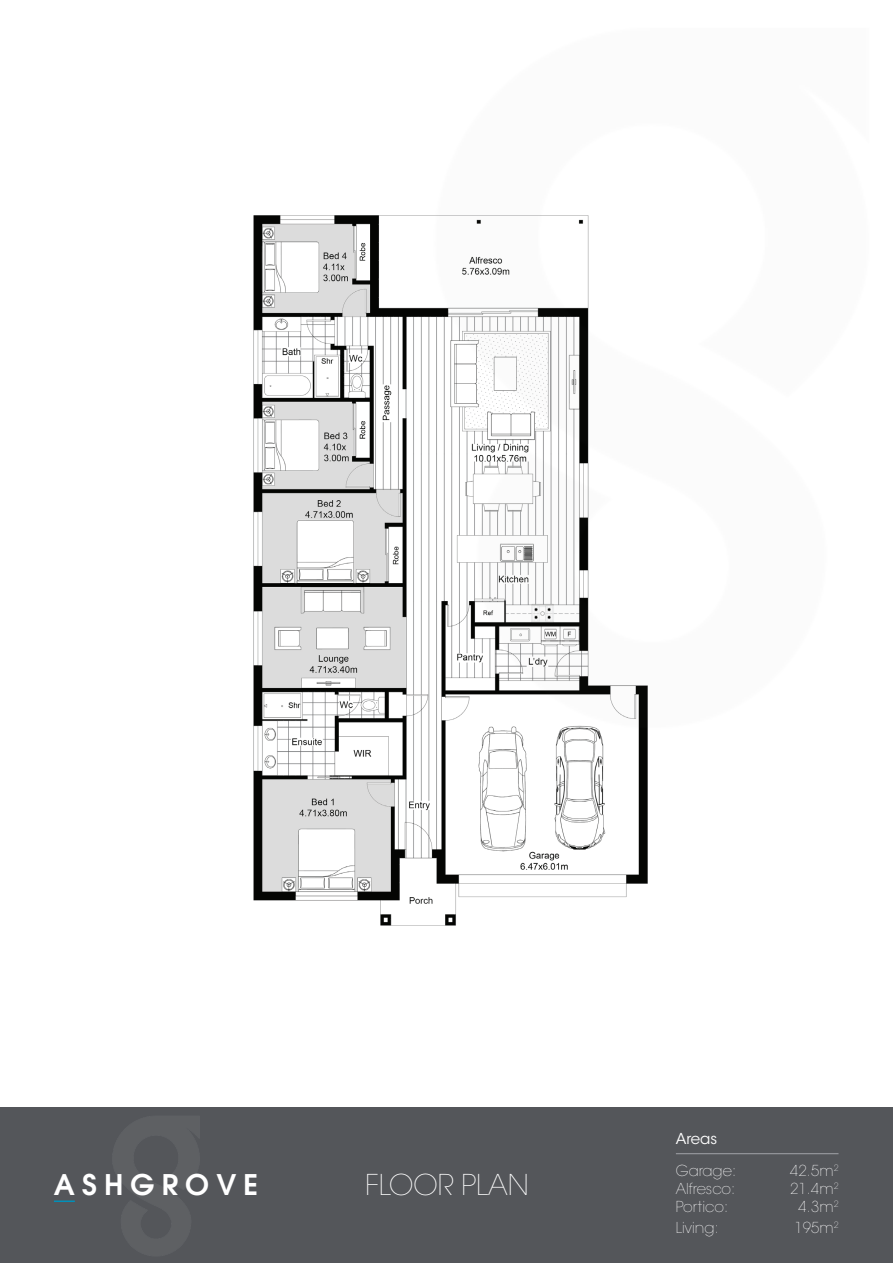
<style>
.page{position:relative;width:893px;height:1263px;background:#54565a}
.page>*{position:absolute;margin:0;border:0;box-sizing:border-box;transform-origin:0 0}
.t1{font:200 28.5px "ITC Avant Garde Std";color:#fff}
.t2{font:600 28.5px "Avant Garde";letter-spacing:.25em;color:#fff}
.t3{font:200 15px "ITC Avant Garde Std";color:#fff}
.t4{font:15px "ITC Avant Garde Std";color:#fff}
</style>
<div class="page">
<div style="left:0;top:0;width:893px;height:166px;background:#fff"></div>
<div style="left:0;top:155px;width:893px;height:952px;background:#fff"></div>
<hr style="left:54px;top:1200px;width:21px;height:2px;background:#0090ba">
<hr style="left:676px;top:1153px;width:162px;height:1px;background:#a2a4a9">
<img style="left:253px;top:215px;width:395px;height:711px">
<h1 class="t2" style="left:54px;top:1165px;width:206px">ASHGROVE</h1>
<h1 class="t1" style="left:365px;top:1167px;width:165px">FLOOR PLAN</h1>
<p class="t4" style="left:676px;top:1129px;width:43px">Areas</p>
<p class="t3" style="left:676px;top:1161px;width:62px">Garage:</p>
<p class="t3" style="left:790px;top:1161px;width:50px">42.5m<sup>2</sup></p>
<p class="t3" style="left:676px;top:1179px;width:61px">Alfresco:</p>
<p class="t3" style="left:790px;top:1179px;width:50px">21.4m<sup>2</sup></p>
<p class="t3" style="left:676px;top:1197px;width:54px">Portico:</p>
<p class="t3" style="left:799px;top:1197px;width:41px">4.3m<sup>2</sup></p>
<p class="t3" style="left:676px;top:1219px;width:44px">Living:</p>
<p class="t3" style="left:794px;top:1219px;width:46px">195m<sup>2</sup></p>
</div>
